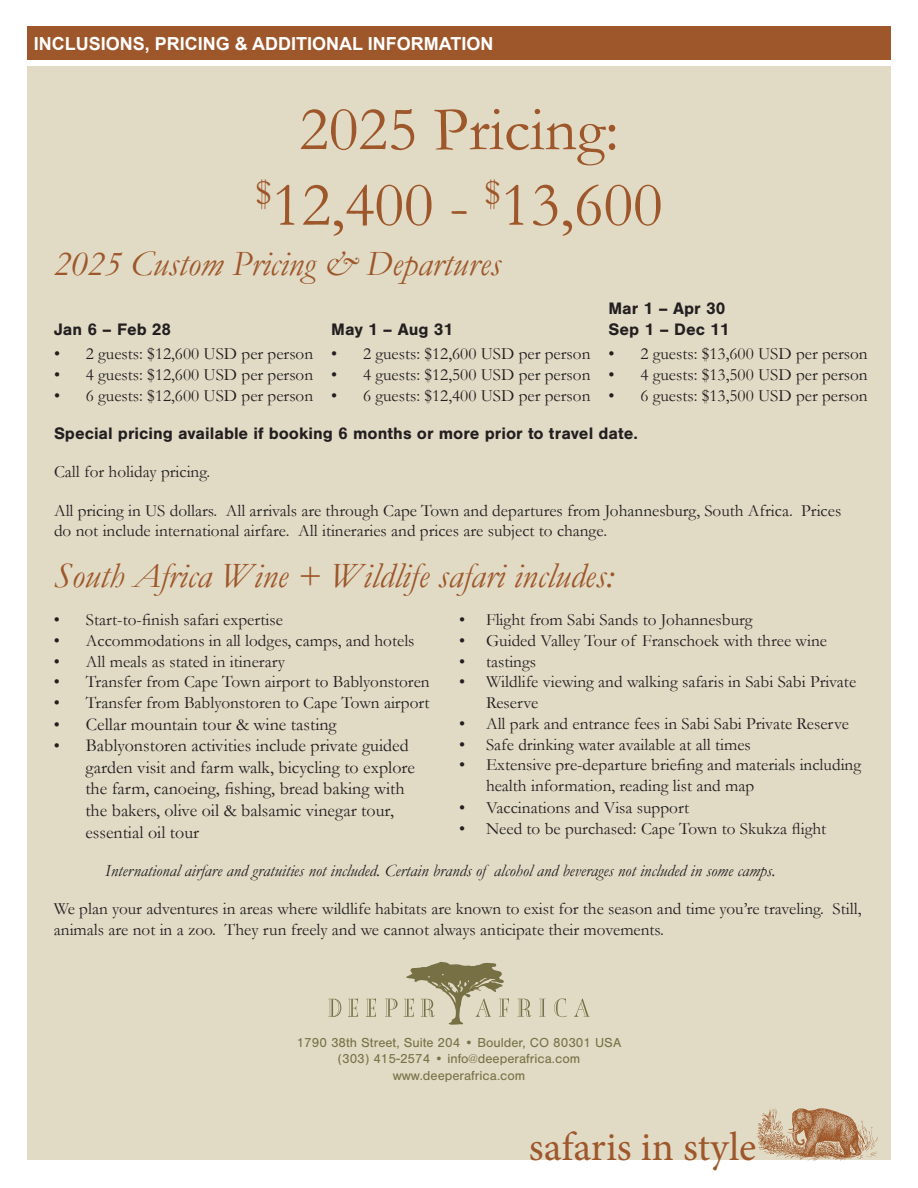
<style>
.page{position:relative;width:918px;height:1188px;background:#fff}
.page>*{position:absolute;margin:0;border:0;box-sizing:border-box;transform-origin:0 0}
.t1{font:63px "Garamond";color:#9e572a}
.t2{font:40.5px "Minion Pro";color:#9e572a}
.t3{font:italic 36px "Garamond";color:#9e572a}
.t4{font:18px/21.6px "Garamond";color:#231f20}
.t5{font:700 18px "Arial";color:#fff}
.Flight_info{font:17.25px/20.7px "Garamond";color:#231f20}
.Flight_info-2{font:700 17.25px "Nimbus San";color:#231f20}
.t6{font:italic 17.25px "Garamond";color:#231f20}
.t7{font:13.5px "Nimbus San";color:#797145}
.s1{font-size:17.25px}
</style>
<div class="page">
<div style="left:27px;top:67px;width:864px;height:1093px;background:#e1dbc6"></div>
<img style="left:757px;top:1108px;width:121px;height:54px">
<div style="left:27px;top:26px;width:864px;height:34px;background:#9e572a"></div>
<svg style="left:517px;top:999px;width:14px;height:18px"></svg>
<svg style="left:539px;top:999px;width:7px;height:18px"></svg>
<svg style="left:554px;top:998px;width:13px;height:19px"></svg>
<svg style="left:574px;top:999px;width:16px;height:18px"></svg>
<svg style="left:385px;top:999px;width:13px;height:18px"></svg>
<svg style="left:348px;top:998px;width:10px;height:19px"></svg>
<svg style="left:366px;top:998px;width:10px;height:19px"></svg>
<svg style="left:404px;top:962px;width:105px;height:63px"></svg>
<svg style="left:328px;top:999px;width:13px;height:18px"></svg>
<p class="t5" style="left:34px;top:31px;width:461px">INCLUSIONS, PRICING &amp; ADDITIONAL INFORMATION</p>
<p class="t1" style="left:299px;top:87px;width:321px">2025 Pricing:</p>
<p class="t1" style="left:256px;top:163px;width:409px"><sup>$</sup>12,400 - <sup>$</sup>13,600</p>
<p class="t3" style="left:54px;top:240px;width:448px">2025 Custom Pricing &amp; Departures</p>
<p class="Flight_info-2" style="left:54px;top:319px;width:119px">Jan 6 – Feb 28</p>
<p class="Flight_info-2" style="left:609px;top:298px;width:118px">Mar 1 – Apr 30</p>
<p class="Flight_info-2" style="left:331px;top:319px;width:123px">May 1 – Aug 31</p>
<p class="Flight_info-2" style="left:609px;top:319px;width:123px">Sep 1 – Dec 11</p>
<p class="Flight_info" style="left:54px;top:343px;width:261px">• 2 guests: $12,600 USD per person</p>
<p class="Flight_info" style="left:54px;top:364px;width:261px">• 4 guests: $12,600 USD per person</p>
<p class="Flight_info" style="left:54px;top:385px;width:261px">• 6 guests: $12,600 USD per person</p>
<p class="Flight_info" style="left:331px;top:343px;width:261px">• 2 guests: $12,600 USD per person</p>
<p class="Flight_info" style="left:331px;top:364px;width:261px">• 4 guests: $12,500 USD per person</p>
<p class="Flight_info" style="left:331px;top:385px;width:261px">• 6 guests: $12,400 USD per person</p>
<p class="Flight_info" style="left:609px;top:343px;width:261px">• 2 guests: $13,600 USD per person</p>
<p class="Flight_info" style="left:609px;top:364px;width:261px">• 4 guests: $13,500 USD per person</p>
<p class="Flight_info" style="left:609px;top:385px;width:261px">• 6 guests: $13,500 USD per person</p>
<p class="Flight_info-2" style="left:54px;top:424px;width:585px">Special pricing available if booking 6 months or more prior to travel date.</p>
<p class="Flight_info" style="left:54px;top:461px;width:158px">Call for holiday pricing.</p>
<p class="Flight_info" style="left:54px;top:500px;width:789px">All pricing in US dollars. All arrivals are through Cape Town and departures from Johannesburg, South Africa. Prices do not include international airfare. All itineraries and prices are subject to change.</p>
<p class="t3" style="left:54px;top:551px;width:561px">South Africa Wine + Wildlife safari includes:</p>
<p class="Flight_info" style="left:54px;top:609px;width:231px">• Start-to-finish safari expertise</p>
<p class="Flight_info" style="left:54px;top:630px;width:362px">• Accommodations in all lodges, camps, and hotels</p>
<p class="Flight_info" style="left:54px;top:650px;width:233px">• All meals as stated in itinerary</p>
<p class="Flight_info" style="left:54px;top:671px;width:377px">• Transfer from Cape Town airport to Bablyonstoren</p>
<p class="Flight_info" style="left:54px;top:692px;width:377px">• Transfer from Bablyonstoren to Cape Town airport</p>
<p class="t4" style="left:54px;top:713px;width:284px"><span class="s1">•</span> Cellar mountain tour &amp; wine tasting</p>
<p class="t4" style="left:85px;top:734px;width:331px;text-indent:-32px"><span class="s1">•</span> Bablyonstoren activities include private guided garden visit and farm walk, bicycling to explore the farm, canoeing, fishing, bread baking with</p>
<p class="t4" style="left:85px;top:799px;width:310px">the bakers, olive oil &amp; balsamic vinegar tour, essential oil tour</p>
<p class="Flight_info" style="left:459px;top:609px;width:295px">• Flight from Sabi Sands to Johannesburg</p>
<p class="Flight_info" style="left:459px;top:630px;width:369px">• Guided Valley Tour of Franschoek with three wine</p>
<p class="Flight_info" style="left:459px;top:651px;width:79px">• tastings</p>
<p class="Flight_info" style="left:486px;top:671px;width:372px;text-indent:-27px">• Wildlife viewing and walking safaris in Sabi Sabi Private<br>Reserve</p>
<p class="Flight_info" style="left:459px;top:713px;width:392px">• All park and entrance fees in Sabi Sabi Private Reserve</p>
<p class="Flight_info" style="left:459px;top:733px;width:293px">• Safe drinking water available at all times</p>
<p class="Flight_info" style="left:486px;top:754px;width:377px;text-indent:-27px">• Extensive pre-departure briefing and materials including health information, reading list and map</p>
<p class="Flight_info" style="left:459px;top:797px;width:232px">• Vaccinations and Visa support</p>
<p class="Flight_info" style="left:459px;top:818px;width:369px">• Need to be purchased: Cape Town to Skukza flight</p>
<p class="t6" style="left:105px;top:859px;width:672px">International airfare and gratuities not included. Certain brands of alcohol and beverages not included in some camps.</p>
<p class="Flight_info" style="left:54px;top:898px;width:809px">We plan your adventures in areas where wildlife habitats are known to exist for the season and time you’re traveling. Still, animals are not in a zoo. They run freely and we cannot always anticipate their movements.</p>
<p class="t7" style="left:297px;top:1035px;width:326px">1790 38th Street, Suite 204 • Boulder, CO 80301 USA</p>
<p class="t7" style="left:338px;top:1052px;width:244px">(303) 415-2574 • info@deeperafrica.com</p>
<p class="t7" style="left:393px;top:1068px;width:134px">www.deeperafrica.com</p>
<p class="t2" style="left:529px;top:1120px;width:229px">safaris in style</p>
</div>
